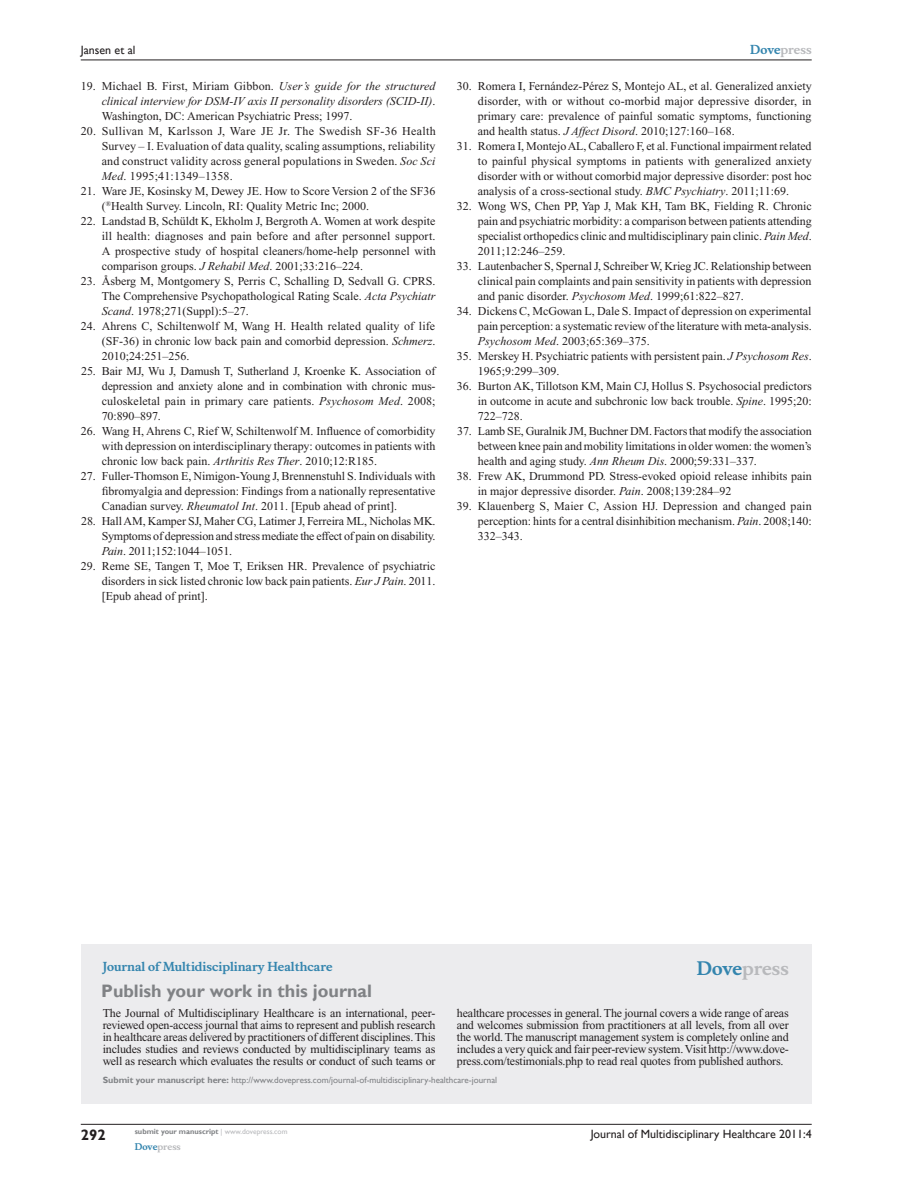
<style>
.page{position:relative;width:918px;height:1188px;background:#fff}
.page>*{position:absolute;margin:0;border:0;box-sizing:border-box;transform-origin:0 0}
.t1{font:700 18px "Gill Sans";color:#808285}
.t2{font:700 18px "Musee";color:#b8b9bc}
.t3{font:700 15px "Gill Sans";color:#231f20}
.t4{font:12px/15px "Times New Roman";color:#231f20;text-align:justify}
.t5{font:italic 12px/15px "Times New Roman";color:#231f20;text-align:justify}
.t6{font:12px "Gill Sans";color:#231f20}
.t7{font:700 12px "Musee";color:#3485ae}
.t8{font:700 12px "Musee";color:#b8b9bc}
.t9{font:9px "Gill Sans";color:#808285}
.t10{font:700 9px "Musee";color:#b8b9bc}
.t11{font:700 7.5px "Gill Sans";color:#808285}
.s1{font-style:normal}
.s2{font-style:italic}
.s3{color:#3485ae}
.s4{font-weight:700}
.s5{font-weight:400;color:#b8b9bc}
</style>
<div class="page">
<div style="left:81px;top:944px;width:731px;height:159px;background:#ececee"></div>
<hr style="left:81px;top:1124px;width:731px;height:1px;background:#231f20">
<hr style="left:81px;top:60px;width:731px;height:1px;background:#231f20">
<p class="t6" style="left:81px;top:43px;width:56px">Jansen et al</p>
<p class="t5" style="left:102px;top:79px;width:335px;text-indent:-21px"><span class="s1">19. Michael B. First, Miriam Gibbon.</span> User’s guide for the structured clinical interview for DSM-IV axis II personality disorders (SCID-II)<span class="s1">.<br>Washington, DC: American Psychiatric Press; 1997.</span></p>
<p class="t4" style="left:102px;top:124px;width:336px;text-indent:-21px">20. Sullivan M, Karlsson J, Ware JE Jr. The Swedish SF-36 Health Survey – I. Evaluation of data quality, scaling assumptions, reliability and construct validity across general populations in Sweden. <span class="s2">Soc Sci Med</span>. 1995;41:1349–1358.</p>
<p class="t4" style="left:102px;top:184px;width:335px;text-indent:-21px">21. Ware JE, Kosinsky M, Dewey JE. How to Score Version 2 of the SF36 (<sup>®</sup>Health Survey. Lincoln, RI: Quality Metric Inc; 2000.</p>
<p class="t4" style="left:102px;top:214px;width:336px;text-indent:-21px">22. Landstad B, Schüldt K, Ekholm J, Bergroth A. Women at work despite ill health: diagnoses and pain before and after personnel support.<br>A prospective study of hospital cleaners/home-help personnel with comparison groups. <span class="s2">J Rehabil Med</span>. 2001;33:216–224.</p>
<p class="t4" style="left:102px;top:274px;width:335px;text-indent:-21px">23. Åsberg M, Montgomery S, Perris C, Schalling D, Sedvall G. CPRS.<br>The Comprehensive Psychopathological Rating Scale. <span class="s2">Acta Psychiatr Scand</span>. 1978;271(Suppl):5–27.</p>
<p class="t4" style="left:102px;top:319px;width:335px;text-indent:-21px">24. Ahrens C, Schiltenwolf M, Wang H. Health related quality of life (SF-36) in chronic low back pain and comorbid depression. <span class="s2">Schmerz</span>.<br>2010;24:251–256.</p>
<p class="t4" style="left:102px;top:364px;width:335px;text-indent:-21px">25. Bair MJ, Wu J, Damush T, Sutherland J, Kroenke K. Association of depression and anxiety alone and in combination with chronic mus&shy;culoskeletal pain in primary care patients. <span class="s2">Psychosom Med</span>. 2008; 70:890–897.</p>
<p class="t4" style="left:102px;top:424px;width:335px;text-indent:-21px">26. Wang H, Ahrens C, Rief W, Schiltenwolf M. Influence of comorbidity with depression on interdisciplinary therapy: outcomes in patients with chronic low back pain. <span class="s2">Arthritis Res Ther</span>. 2010;12:R185.</p>
<p class="t4" style="left:102px;top:469px;width:335px;text-indent:-21px">27. Fuller-Thomson E, Nimigon-Young J, Brennenstuhl S. Individuals with fibromyalgia and depression: Findings from a nationally representative Canadian survey. <span class="s2">Rheumatol Int</span>. 2011. [Epub ahead of print].</p>
<p class="t4" style="left:102px;top:514px;width:335px;text-indent:-21px">28. Hall AM, Kamper SJ, Maher CG, Latimer J, Ferreira ML, Nicholas MK.<br>Symptoms of depression and stress mediate the effect of pain on disability.<br><span class="s2">Pain</span>. 2011;152:1044–1051.</p>
<p class="t4" style="left:102px;top:559px;width:335px;text-indent:-21px">29. Reme SE, Tangen T, Moe T, Eriksen HR. Prevalence of psychiatric disorders in sick listed chronic low back pain patients. <span class="s2">Eur J Pain</span>. 2011. [Epub ahead of print].</p>
<p class="t8" style="left:750px;top:43px;width:63px"><span class="s3">Dove</span>press</p>
<p class="t4" style="left:478px;top:79px;width:335px;text-indent:-21px">30. Romera I, Fernández-Pérez S, Montejo AL, et al. Generalized anxiety disorder, with or without co-morbid major depressive disorder, in primary care: prevalence of painful somatic symptoms, functioning and health status. <span class="s2">J Affect Disord</span>. 2010;127:160–168.</p>
<p class="t4" style="left:478px;top:139px;width:335px;text-indent:-21px">31. Romera I, Montejo AL, Caballero F, et al. Functional impairment related to painful physical symptoms in patients with generalized anxiety disorder with or without comorbid major depressive disorder: post hoc analysis of a cross-sectional study. <span class="s2">BMC Psychiatry</span>. 2011;11:69.</p>
<p class="t4" style="left:478px;top:199px;width:335px;text-indent:-21px">32. Wong WS, Chen PP, Yap J, Mak KH, Tam BK, Fielding R. Chronic pain and psychiatric morbidity: a comparison between patients attending specialist orthopedics clinic and multidisciplinary pain clinic. <span class="s2">Pain Med</span>.<br>2011;12:246–259.</p>
<p class="t4" style="left:478px;top:259px;width:335px;text-indent:-21px">33. Lautenbacher S, Spernal J, Schreiber W, Krieg JC. Relationship between clinical pain complaints and pain sensitivity in patients with depression and panic disorder. <span class="s2">Psychosom Med</span>. 1999;61:822–827.</p>
<p class="t4" style="left:478px;top:304px;width:335px;text-indent:-21px">34. Dickens C, McGowan L, Dale S. Impact of depression on experimental pain perception: a systematic review of the literature with meta-analysis.<br><span class="s2">Psychosom Med</span>. 2003;65:369–375.</p>
<p class="t4" style="left:478px;top:349px;width:335px;text-indent:-21px">35. Merskey H. Psychiatric patients with persistent pain. <span class="s2">J Psychosom Res</span>.<br>1965;9:299–309.</p>
<p class="t4" style="left:478px;top:379px;width:335px;text-indent:-21px">36. Burton AK, Tillotson KM, Main CJ, Hollus S. Psychosocial predictors in outcome in acute and subchronic low back trouble. <span class="s2">Spine</span>. 1995;20:<br>722–728.</p>
<p class="t4" style="left:478px;top:424px;width:335px;text-indent:-21px">37. Lamb SE, Guralnik JM, Buchner DM. Factors that modify the association between knee pain and mobility limitations in older women: the women’s health and aging study. <span class="s2">Ann Rheum Dis</span>. 2000;59:331–337.</p>
<p class="t4" style="left:478px;top:469px;width:335px;text-indent:-21px">38. Frew AK, Drummond PD. Stress-evoked opioid release inhibits pain in major depressive disorder. <span class="s2">Pain</span>. 2008;139:284–92</p>
<p class="t4" style="left:478px;top:499px;width:335px;text-indent:-21px">39. Klauenberg S, Maier C, Assion HJ. Depression and changed pain perception: hints for a central disinhibition mechanism. <span class="s2">Pain</span>. 2008;140:<br>332–343.</p>
<p class="t7" style="left:103px;top:959px;width:231px">Journal of Multidisciplinary Healthcare</p>
<h1 class="t1" style="left:101px;top:980px;width:272px">Publish your work in this journal</h1>
<h1 class="t2" style="left:697px;top:958px;width:94px"><span class="s3">Dove</span>press</h1>
<p class="t4" style="left:103px;top:1007px;width:334px;line-height:12px">The Journal of Multidisciplinary Healthcare is an international, peer&shy;reviewed open-access journal that aims to represent and publish research in healthcare areas delivered by practitioners of different disciplines. This includes studies and reviews conducted by multidisciplinary teams as well as research which evaluates the results or conduct of such teams or</p>
<p class="t4" style="left:457px;top:1007px;width:333px;line-height:12px">healthcare processes in general. The journal covers a wide range of areas and welcomes submission from practitioners at all levels, from all over the world. The manuscript management system is completely online and includes a very quick and fair peer-review system. Visit http://www.dove&shy;press.com/testimonials.php to read real quotes from published authors.</p>
<p class="t9" style="left:103px;top:1075px;width:396px"><span class="s4">Submit your manuscript here:</span> http://www.dovepress.com/journal-of-multidisciplinary-healthcare-journal</p>
<p class="t3" style="left:81px;top:1126px;width:26px">292</p>
<p class="t11" style="left:135px;top:1127px;width:154px">submit your manuscript <span class="s5">| www.dovepress.com</span></p>
<p class="t10" style="left:135px;top:1141px;width:48px"><span class="s3">Dove</span>press</p>
<p class="t6" style="left:591px;top:1127px;width:222px">Journal of Multidisciplinary Healthcare 2011:4</p>
</div>
